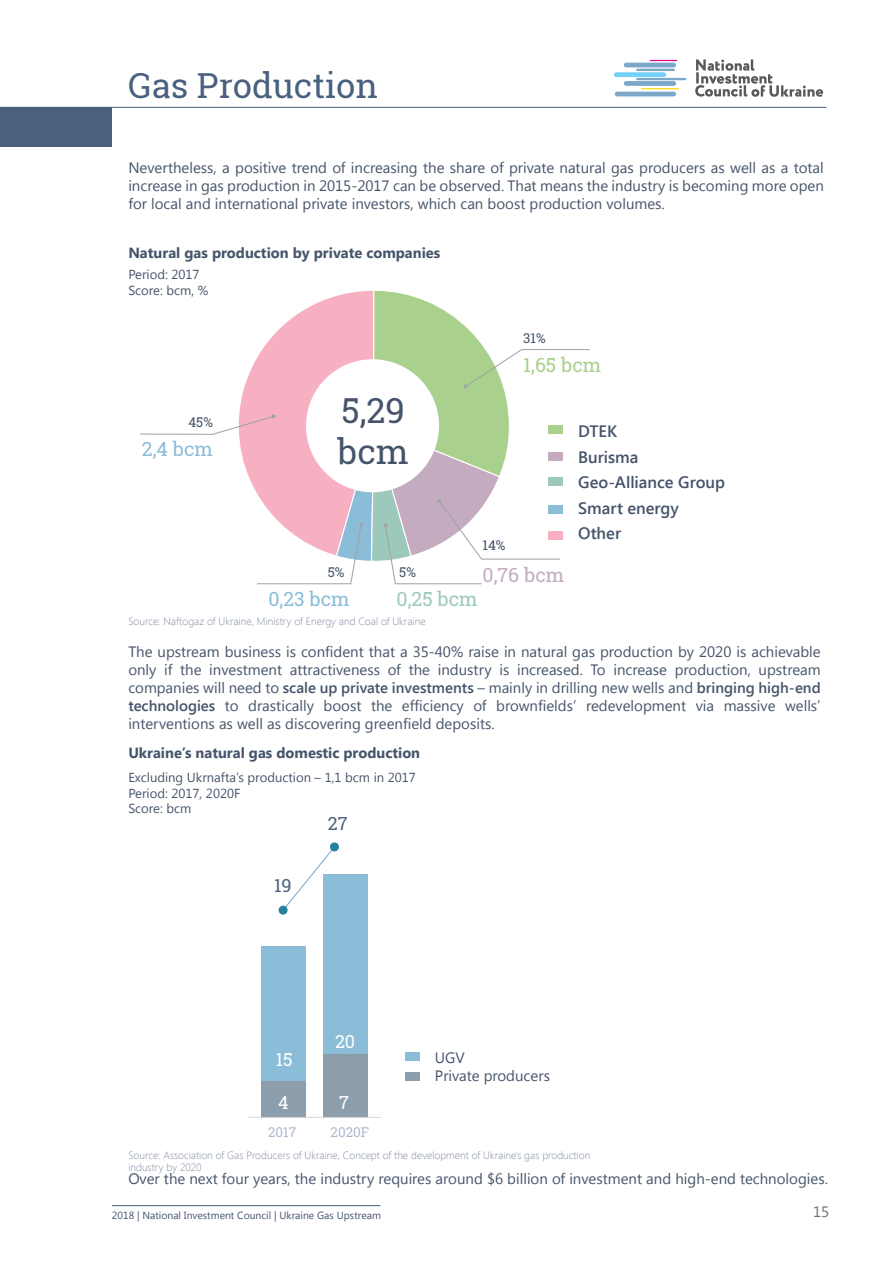
<style>
.page{position:relative;width:893px;height:1263px;background:#fff}
.page>*{position:absolute;margin:0;border:0;box-sizing:border-box;transform-origin:0 0}
.t1{font:34.5px "Roboto Slab";color:#49617e}
.t2{font:34.5px/41.4px "Roboto Slab";color:#45546a}
.t3{font:19.5px "Roboto Slab";color:#8cbdd8}
.t4{font:19.5px "Roboto Slab";color:#a9d08d}
.t5{font:19.5px "Roboto Slab";color:#9dc9bd}
.t6{font:19.5px "Roboto Slab";color:#c5abc0}
.t7{font:18px "Roboto Slab";color:#fff}
.t8{font:18px "Roboto Slab";color:#49617e}
.t9{font:600 16.5px/25.5px "Segoe UI";color:#45546a}
.t10{font:15px/18px "Segoe UI";color:#45546a;text-align:justify}
.t11{font:15px "Segoe UI";color:#6d6e71}
.t12{font:700 14.7px "Segoe UI";color:#45546a}
.t13{font:13.5px "Roboto Slab";color:#45546a}
.t14{font:13.5px "Roboto Slab";color:#adb9ca}
.t15{font:13.05px/15.6px "Segoe UI";color:#45546a}
.t16{font:300 10.5px/12.6px "Segoe UI";color:#818ba1}
.t17{font:10.35px "Segoe UI";color:#45546a}
.s1{font-weight:600}
</style>
<div class="page">
<hr style="left:0;top:107px;width:826px;height:1px;background:#49617e">
<div style="left:0;top:107px;width:112px;height:39px;background:#49617e"></div>
<svg style="left:140px;top:290px;width:450px;height:294px"></svg>
<div style="left:262px;top:947px;width:44px;height:135px;background:#8cbdd8"></div>
<div style="left:323px;top:875px;width:45px;height:180px;background:#8cbdd8"></div>
<div style="left:262px;top:1082px;width:44px;height:36px;background:#8c9dac"></div>
<div style="left:323px;top:1055px;width:45px;height:63px;background:#8c9dac"></div>
<hr style="left:249px;top:1117px;width:132px;height:1px;background:#d9d9d8">
<svg style="left:282px;top:849px;width:53px;height:58px"></svg>
<div style="left:279px;top:906px;width:9px;height:9px;background:#2682a1;border-radius:50%"></div>
<div style="left:330px;top:842px;width:9px;height:9px;background:#2682a1;border-radius:50%"></div>
<div style="left:405px;top:1052px;width:15px;height:9px;background:#8cbdd8"></div>
<div style="left:405px;top:1072px;width:15px;height:8px;background:#8c9dac"></div>
<hr style="left:112px;top:1205px;width:269px;height:1px;background:#49617e">
<hr style="left:626px;top:63px;width:48px;height:4px;background:#7da7c9">
<hr style="left:637px;top:69px;width:37px;height:2px;background:#7da7c9">
<hr style="left:642px;top:88px;width:36px;height:1px;background:#ffd400">
<svg style="left:650px;top:60px;width:27px;height:1px"></svg>
<hr style="left:617px;top:92px;width:57px;height:4px;background:#7da7c9">
<div style="left:626px;top:81px;width:48px;height:5px;background:#7da7c9"></div>
<div style="left:616px;top:72px;width:48px;height:5px;background:#74d1f7"></div>
<hr style="left:637px;top:78px;width:48px;height:2px;background:#7da7c9">
<svg style="left:695px;top:59px;width:128px;height:38px"></svg>
<h1 class="t1" style="left:128px;top:61px;width:251px">Gas Production</h1>
<p class="t10" style="left:128px;top:158px;width:697px">Nevertheless, a positive trend of increasing the share of private natural gas producers as well as a total increase in gas production in 2015-2017 can be observed. That means the industry is becoming more open for local and international private investors, which can boost production volumes.</p>
<p class="t12" style="left:128px;top:242px;width:313px">Natural gas production by private companies</p>
<p class="t15" style="left:128px;top:266px;width:82px">Period: 2017<br>Score: bcm, %</p>
<p class="t13" style="left:523px;top:329px;width:24px">31%</p>
<h2 class="t4" style="left:523px;top:352px;width:80px">1,65 bcm</h2>
<p class="t13" style="left:188px;top:413px;width:26px">45%</p>
<h2 class="t3" style="left:142px;top:435px;width:72px">2,4 bcm</h2>
<h1 class="t2" style="left:338px;top:389px;width:73px">5,29 bcm</h1>
<p class="t13" style="left:328px;top:563px;width:18px">5%</p>
<h2 class="t3" style="left:268px;top:586px;width:83px">0,23 bcm</h2>
<p class="t13" style="left:483px;top:536px;width:25px">14%</p>
<h2 class="t6" style="left:483px;top:561px;width:83px">0,76 bcm</h2>
<p class="t13" style="left:399px;top:563px;width:18px">5%</p>
<h2 class="t5" style="left:397px;top:585px;width:83px">0,25 bcm</h2>
<p class="t16" style="left:128px;top:614px;width:299px">Source: Naftogaz of Ukraine, Ministry of Energy and Coal of Ukraine</p>
<p class="t9" style="left:578px;top:418px;width:148px">DTEK<br>Burisma<br>Geo-Alliance Group<br>Smart energy<br>Other</p>
<p class="t10" style="left:128px;top:642px;width:694px">The upstream business is confident that a 35-40% raise in natural gas production by 2020 is achievable only if the investment attractiveness of the industry is increased. To increase production, upstream companies will need to <span class="s1">scale up private investments</span> – mainly in drilling new wells and <span class="s1">bringing high-end technologies</span> to drastically boost the efficiency of brownfields’ redevelopment via massive wells’ interventions as well as discovering greenfield deposits.</p>
<p class="t12" style="left:128px;top:742px;width:293px">Ukraine’s natural gas domestic production</p>
<p class="t15" style="left:128px;top:769px;width:289px">Excluding Ukrnafta’s production – 1,1 bcm in 2017<br>Period: 2017, 2020F<br>Score: bcm</p>
<p class="t8" style="left:274px;top:873px;width:19px">19</p>
<p class="t8" style="left:328px;top:811px;width:21px">27</p>
<p class="t7" style="left:335px;top:1029px;width:22px">20</p>
<p class="t7" style="left:276px;top:1047px;width:18px">15</p>
<p class="t10" style="left:435px;top:1048px;width:117px">UGV<br>Private producers</p>
<p class="t7" style="left:278px;top:1090px;width:12px">4</p>
<p class="t7" style="left:339px;top:1090px;width:11px">7</p>
<p class="t14" style="left:268px;top:1122px;width:30px">2017</p>
<p class="t14" style="left:331px;top:1122px;width:40px">2020F</p>
<p class="t16" style="left:128px;top:1148px;width:463px">Source: Association of Gas Producers of Ukraine, Concept of the development of Ukraine's gas production industry by 2020</p>
<p class="t10" style="left:128px;top:1169px;width:701px">Over the next four years, the industry requires around $6 billion of investment and high-end technologies.</p>
<p class="t17" style="left:112px;top:1208px;width:270px">2018 | National Investment Council | Ukraine Gas Upstream</p>
<p class="t11" style="left:813px;top:1201px;width:18px">15</p>
</div>
